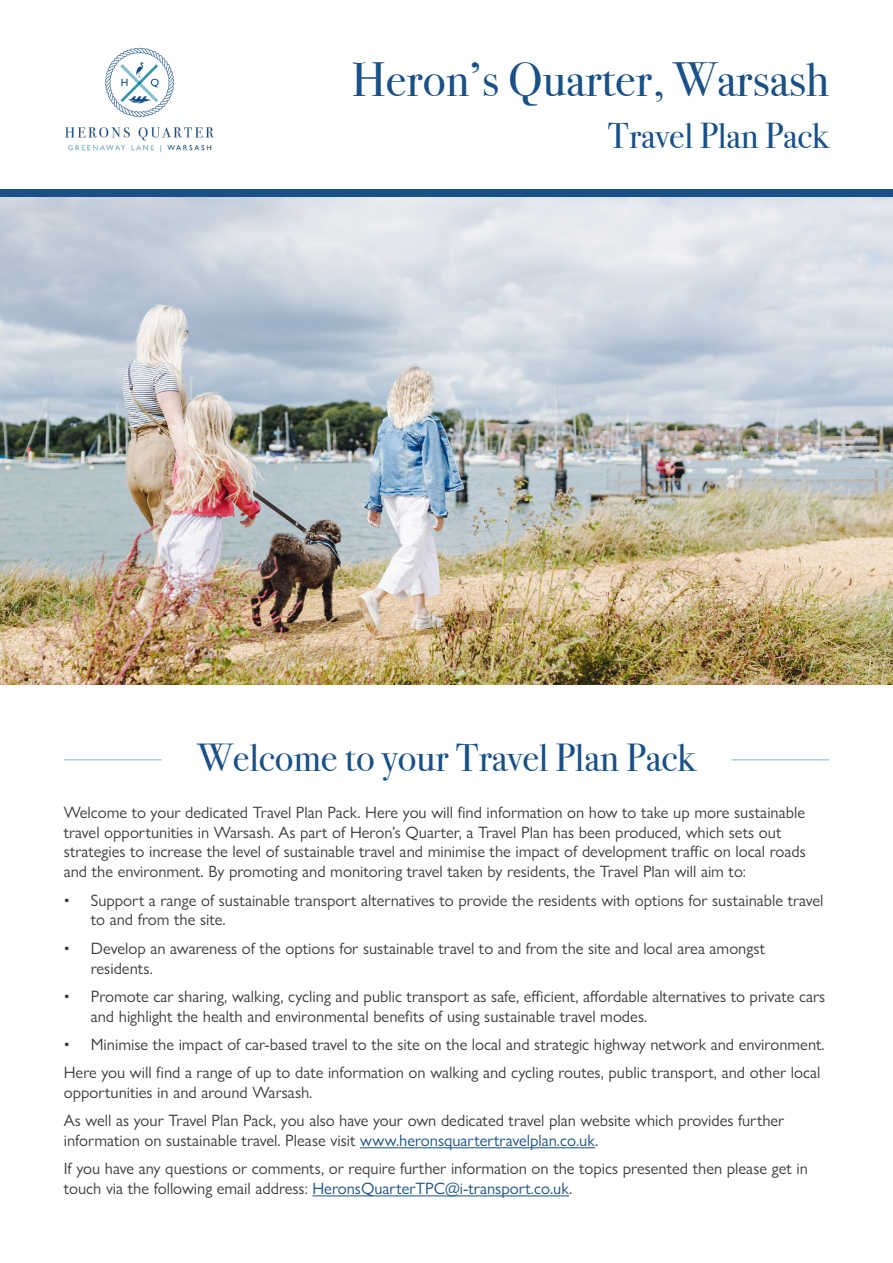
<style>
.page{position:relative;width:893px;height:1263px;background:#fff}
.page>*{position:absolute;margin:0;border:0;box-sizing:border-box;transform-origin:0 0}
.t1{font:48px "Bodoni Svty Two ITCTT";color:#195085}
.t2{font:39px "Bodoni Svty Two ITCTT";color:#195085}
.t3{font:36px "Bodoni Svty Two ITCTT";color:#195085}
.Body{font:16.5px/19.8px "Gill Sans Nova";color:#3c3c3b}
.s1{color:#195085}
</style>
<div class="page">
<img style="left:0;top:197px;width:893px;height:488px">
<div style="left:0;top:189px;width:893px;height:8px;background:#195085"></div>
<hr style="left:360px;top:1147px;width:235px;height:1px;background:#195085">
<hr style="left:312px;top:1195px;width:257px;height:1px;background:#195085">
<hr style="left:64px;top:759px;width:98px;height:1px;background:#70c0d1">
<hr style="left:731px;top:759px;width:98px;height:1px;background:#70c0d1">
<img style="left:65px;top:47px;width:149px;height:105px">
<p class="t1" style="left:352px;top:41px;width:479px">Heron’s Quarter, Warsash</p>
<p class="t3" style="left:608px;top:106px;width:223px">Travel Plan Pack</p>
<p class="t2" style="left:197px;top:725px;width:500px">Welcome to your Travel Plan Pack</p>
<p class="Body" style="left:64px;top:802px;width:743px">Welcome to your dedicated Travel Plan Pack. Here you will find information on how to take up more sustainable travel opportunities in Warsash. As part of Heron’s Quarter, a Travel Plan has been produced, which sets out strategies to increase the level of sustainable travel and minimise the impact of development traffic on local roads and the environment. By promoting and monitoring travel taken by residents, the Travel Plan will aim to:</p>
<p class="Body" style="left:91px;top:890px;width:734px;text-indent:-27px">• Support a range of sustainable transport alternatives to provide the residents with options for sustainable travel to and from the site.</p>
<p class="Body" style="left:91px;top:938px;width:676px;text-indent:-27px">• Develop an awareness of the options for sustainable travel to and from the site and local area amongst residents.</p>
<p class="Body" style="left:91px;top:986px;width:736px;text-indent:-27px">• Promote car sharing, walking, cycling and public transport as safe, efficient, affordable alternatives to private cars and highlight the health and environmental benefits of using sustainable travel modes.</p>
<p class="Body" style="left:64px;top:1034px;width:762px">• Minimise the impact of car-based travel to the site on the local and strategic highway network and environment.</p>
<p class="Body" style="left:64px;top:1062px;width:758px">Here you will find a range of up to date information on walking and cycling routes, public transport, and other local opportunities in and around Warsash.</p>
<p class="Body" style="left:64px;top:1111px;width:722px">As well as your Travel Plan Pack, you also have your own dedicated travel plan website which provides further information on sustainable travel. Please visit <span class="s1">www.heronsquartertravelplan.co.uk</span>.</p>
<p class="Body" style="left:64px;top:1159px;width:746px">If you have any questions or comments, or require further information on the topics presented then please get in touch via the following email address: <span class="s1">HeronsQuarterTPC@i-transport.co.uk</span>.</p>
</div>
